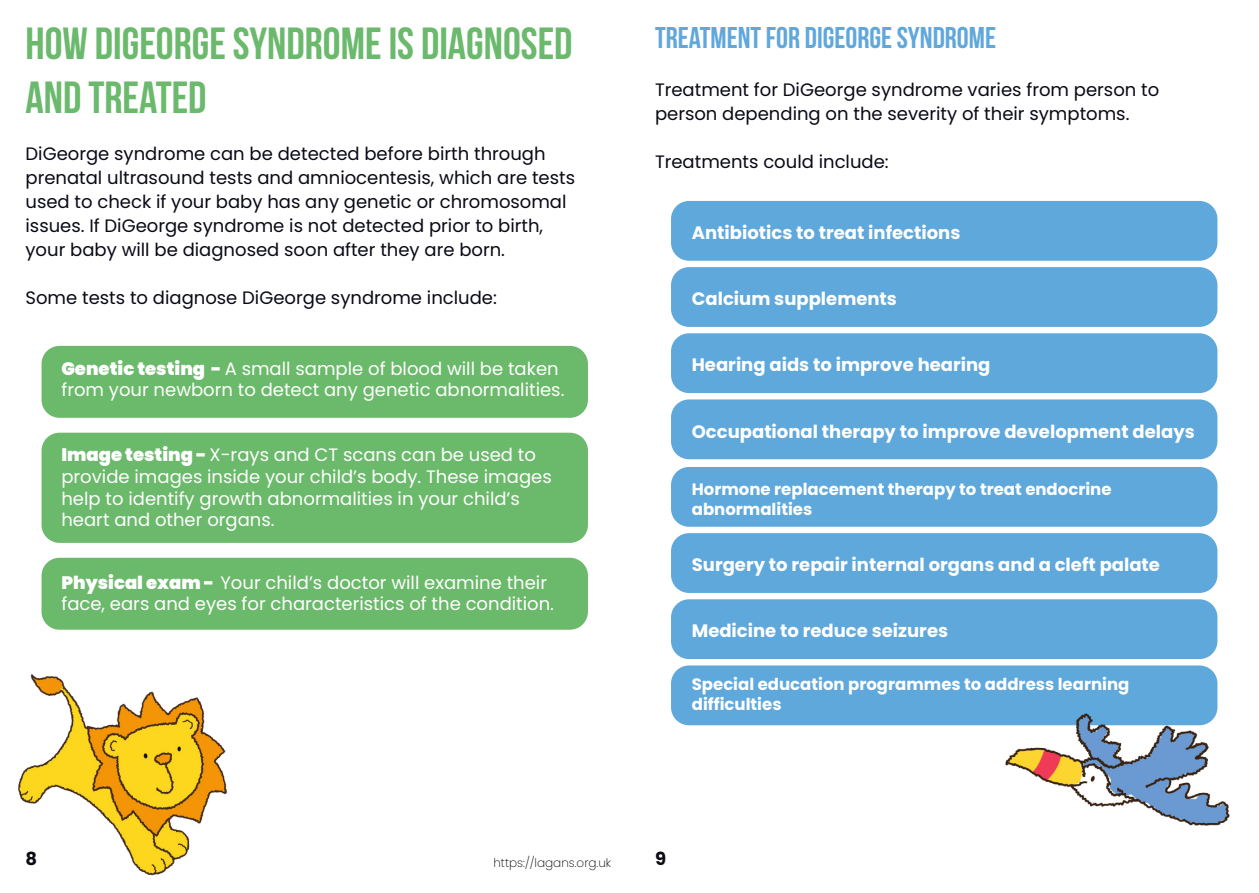
<style>
.page{position:relative;width:1259px;height:893px;background:#fff}
.page>*{position:absolute;margin:0;border:0;box-sizing:border-box;transform-origin:0 0}
.t1{font:700 45px/54px "Bebas Neue";color:#6bb96c}
.t2{font:700 30px "Bebas Neue";color:#60a7dc}
.t3{font:18px/24px "Poppins";color:#090a16}
.t4{font:18px/21.6px "Poppins";color:#fff}
.t5{font:700 18px "Poppins";color:#fff}
.t6{font:700 18px "Poppins";color:#0c0c15}
.t7{font:700 16.5px/19.8px "Poppins";color:#fff}
.t8{font:200 12px "Poppins";color:#000}
.s1{font-weight:900}
</style>
<div class="page">
<div style="left:42px;top:346px;width:546px;height:72px;background:#6bb96b;border-radius:18px"></div>
<div style="left:42px;top:433px;width:546px;height:110px;background:#6bb96b;border-radius:18px"></div>
<div style="left:42px;top:558px;width:546px;height:72px;background:#6bb96b;border-radius:18px"></div>
<img style="left:18px;top:673px;width:209px;height:203px">
<div style="left:671px;top:201px;width:546px;height:60px;background:#5fa8dc;border-radius:18px"></div>
<div style="left:671px;top:267px;width:546px;height:60px;background:#5fa8dc;border-radius:18px"></div>
<div style="left:671px;top:333px;width:546px;height:60px;background:#5fa8dc;border-radius:18px"></div>
<div style="left:671px;top:599px;width:546px;height:60px;background:#5fa8dc;border-radius:18px"></div>
<div style="left:671px;top:467px;width:546px;height:60px;background:#5fa8dc;border-radius:18px"></div>
<div style="left:671px;top:399px;width:546px;height:60px;background:#5fa8dc;border-radius:18px"></div>
<div style="left:671px;top:665px;width:546px;height:60px;background:#5fa8dc;border-radius:18px"></div>
<div style="left:671px;top:533px;width:546px;height:60px;background:#5fa8dc;border-radius:18px"></div>
<img style="left:958px;top:610px;width:272px;height:216px">
<h1 class="t1" style="left:26px;top:16px;width:548px">HOW DIGEORGE SYNDROME IS DIAGNOSED<br>AND TREATED</h1>
<p class="t3" style="left:26px;top:142px;width:551px">DiGeorge syndrome can be detected before birth through prenatal ultrasound tests and amniocentesis, which are tests used to check if your baby has any genetic or chromosomal issues. If DiGeorge syndrome is not detected prior to birth, your baby will be diagnosed soon after they are born.</p>
<p class="t3" style="left:26px;top:286px;width:473px">Some tests to diagnose DiGeorge syndrome include:</p>
<p class="t4" style="left:61px;top:358px;width:504px"><span class="s1">Genetic testing -</span> A small sample of blood will be taken from your newborn to detect any genetic abnormalities.</p>
<p class="t4" style="left:61px;top:444px;width:492px"><span class="s1">Image testing -</span> X-rays and CT scans can be used to provide images inside your child’s body. These images help to identify growth abnormalities in your child’s heart and other organs.</p>
<p class="t4" style="left:61px;top:572px;width:494px"><span class="s1">Physical exam -</span> Your child’s doctor will examine their face, ears and eyes for characteristics of the condition.</p>
<h2 class="t2" style="left:655px;top:21px;width:343px">TREATMENT FOR DIGEORGE SYNDROME</h2>
<p class="t3" style="left:655px;top:78px;width:506px">Treatment for DiGeorge syndrome varies from person to person depending on the severity of their symptoms.</p>
<p class="t3" style="left:655px;top:150px;width:235px">Treatments could include:</p>
<p class="t5" style="left:692px;top:222px;width:270px">Antibiotics to treat infections</p>
<p class="t5" style="left:692px;top:289px;width:207px">Calcium supplements</p>
<p class="t5" style="left:692px;top:355px;width:300px">Hearing aids to improve hearing</p>
<p class="t5" style="left:692px;top:421px;width:504px">Occupational therapy to improve development delays</p>
<p class="t7" style="left:692px;top:479px;width:421px">Hormone replacement therapy to treat endocrine abnormalities</p>
<p class="t5" style="left:692px;top:555px;width:470px">Surgery to repair internal organs and a cleft palate</p>
<p class="t5" style="left:692px;top:621px;width:258px">Medicine to reduce seizures</p>
<p class="t7" style="left:692px;top:675px;width:439px">Special education programmes to address learning difficulties</p>
<p class="t6" style="left:26px;top:848px;width:13px">8</p>
<p class="t8" style="left:493px;top:856px;width:119px">https://lagans.org.uk</p>
<p class="t6" style="left:655px;top:848px;width:13px">9</p>
</div>
